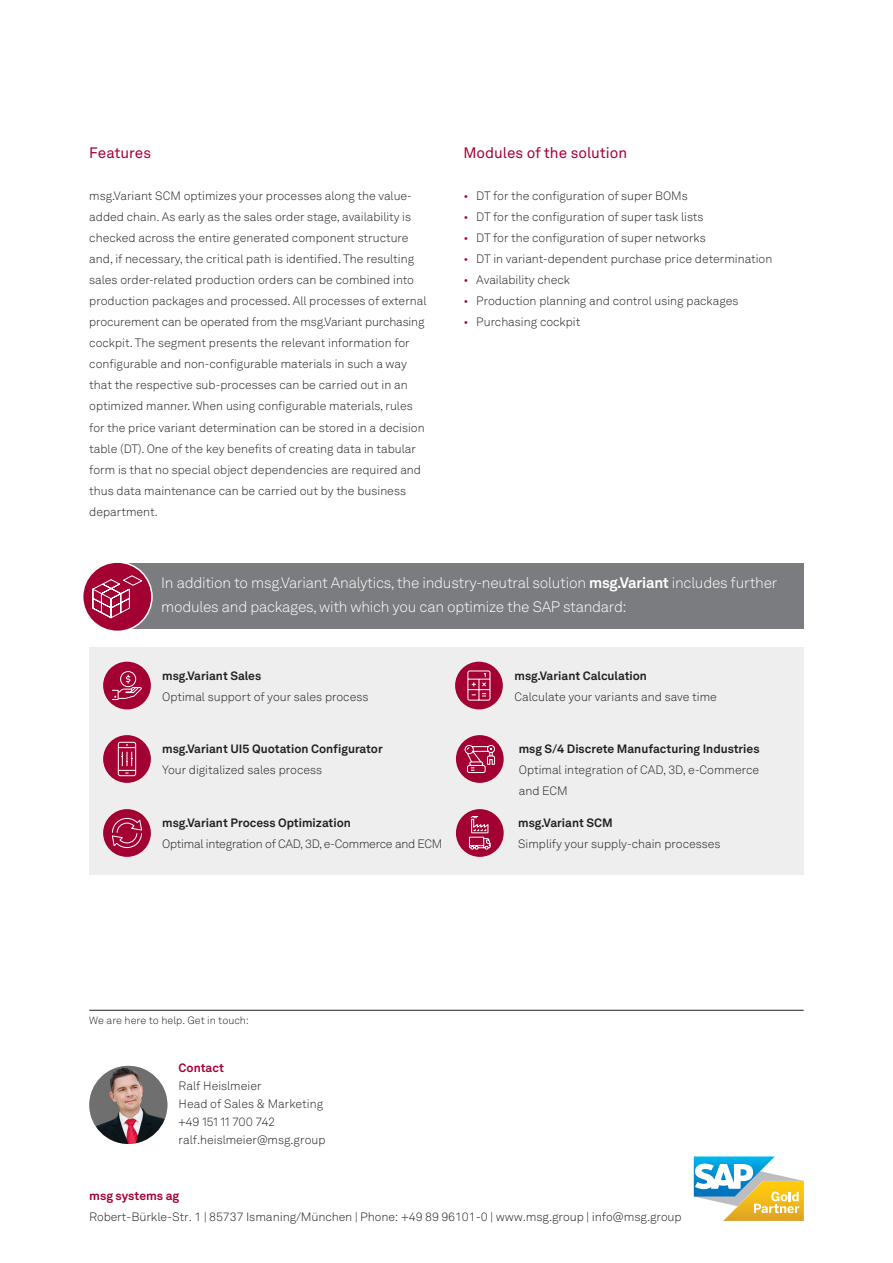
<style>
.page{position:relative;width:893px;height:1263px;background:#fff}
.page>*{position:absolute;margin:0;border:0;box-sizing:border-box;transform-origin:0 0}
.Zwischenüberschrift{font:300 15px/24px "Akkurat LL";letter-spacing:-.015em;color:#fff}
.Text_8pt{font:15px "Akkurat LL";color:#a40133}
.Zwischenüberschrift-2{font:15px "Akkurat LL";color:#a40133}
.Text_8pt-2{font:300 12px/21px "Akkurat LL";color:#231f20}
.Aufzählung_Bullet_8p{font:300 12px/21px "Akkurat LL";color:#231f20}
.Aufzählung_Bullet_8p-2{font:700 12px/21px "Akkurat LL";color:#231f20}
.Blocksatz_Fließtext{font:300 12px "Akkurat Std";letter-spacing:-.01em;color:#231f20}
.Ansprechpartner_7pt{font:300 12px "Akkurat LL";color:#231f20}
.Aufzählung_Bullet_8p-3{font:300 12px "Akkurat LL";letter-spacing:-.02em;color:#231f20}
.Blocksatz_Fließtext-2{font:700 12px "Akkurat Std";letter-spacing:-.005em;color:#a40133}
.Ansprechpartner_Name{font:700 12px "Akkurat LL";color:#a40133}
.Ansprechpartner_7pt-2{font:300 10.5px "Akkurat LL";color:#231f20}
.s1{font-family:"Akkurat Std";color:#a40133}
.s2{font-weight:700}
.s3{font-weight:300}
</style>
<div class="page">
<hr style="left:89px;top:1010px;width:715px;height:1px;background:#231f20">
<div style="left:115px;top:562px;width:689px;height:66px;background:#7a7c7f"></div>
<div style="left:89px;top:647px;width:715px;height:227px;background:#eeeeef"></div>
<div style="left:83px;top:562px;width:69px;height:69px;background:#a40133;border-radius:50%"></div>
<div style="left:82px;top:561px;width:71px;height:71px;border:2px solid #fff;border-radius:50%"></div>
<svg style="left:91px;top:575px;width:53px;height:44px"></svg>
<div style="left:103px;top:662px;width:48px;height:47px;background:#a40133;border-radius:50%"></div>
<div style="left:112px;top:690px;width:6px;height:10px;border:1px solid #fff"></div>
<div style="left:120px;top:671px;width:16px;height:16px;border:1px solid #fff;border-radius:50%"></div>
<svg style="left:114px;top:674px;width:28px;height:25px"></svg>
<div style="left:456px;top:735px;width:48px;height:48px;background:#a40133;border-radius:50%"></div>
<svg style="left:464px;top:745px;width:31px;height:28px"></svg>
<div style="left:103px;top:735px;width:48px;height:48px;background:#a40133;border-radius:50%"></div>
<div style="left:118px;top:742px;width:18px;height:34px;border:1px solid #fff;border-radius:2px"></div>
<svg style="left:118px;top:744px;width:18px;height:30px"></svg>
<div style="left:103px;top:809px;width:48px;height:48px;background:#a40133;border-radius:50%"></div>
<svg style="left:112px;top:818px;width:30px;height:30px"></svg>
<div style="left:456px;top:809px;width:48px;height:48px;background:#a40133;border-radius:50%"></div>
<svg style="left:469px;top:816px;width:22px;height:34px"></svg>
<div style="left:455px;top:662px;width:48px;height:47px;background:#a40133;border-radius:50%"></div>
<svg style="left:467px;top:670px;width:24px;height:31px"></svg>
<svg style="left:694px;top:1156px;width:110px;height:65px"></svg>
<img style="left:89px;top:1066px;width:78px;height:78px;border-radius:39px">
<p class="Zwischenüberschrift-2" style="left:89px;top:141px;width:63px">Features</p>
<p class="Text_8pt-2" style="left:89px;top:185px;width:339px">msg.Variant SCM optimizes your processes along the value&shy;added chain. As early as the sales order stage, availability is checked across the entire generated component structure and, if necessary, the critical path is identified. The resulting sales order-related production orders can be combined into production packages and processed. All processes of external procurement can be operated from the msg.Variant purchasing cockpit. The segment presents the relevant information for configurable and non-configurable materials in such a way that the respective sub-processes can be carried out in an optimized manner. When using configurable materials, rules for the price variant determination can be stored in a decision table (DT). One of the key benefits of creating data in tabular form is that no special object dependencies are required and thus data maintenance can be carried out by the business department.</p>
<p class="Text_8pt" style="left:463px;top:141px;width:165px">Modules of the solution</p>
<p class="Text_8pt-2" style="left:463px;top:185px;width:226px"><span class="s1">•</span> DT for the configuration of super BOMs</p>
<p class="Text_8pt-2" style="left:463px;top:206px;width:242px"><span class="s1">•</span> DT for the configuration of super task lists</p>
<p class="Text_8pt-2" style="left:463px;top:227px;width:244px"><span class="s1">•</span> DT for the configuration of super networks</p>
<p class="Text_8pt-2" style="left:463px;top:248px;width:310px"><span class="s1">•</span> DT in variant-dependent purchase price determination</p>
<p class="Text_8pt-2" style="left:463px;top:269px;width:108px"><span class="s1">•</span> Availability check</p>
<p class="Text_8pt-2" style="left:463px;top:290px;width:276px"><span class="s1">•</span> Production planning and control using packages</p>
<p class="Text_8pt-2" style="left:463px;top:311px;width:118px"><span class="s1">•</span> Purchasing cockpit</p>
<p class="Zwischenüberschrift" style="left:161px;top:570px;width:618px">In addition to msg.Variant Analytics, the industry-neutral solution <span class="s2">msg.Variant</span> includes further modules and packages, with which you can optimize the SAP standard:</p>
<p class="Aufzählung_Bullet_8p-2" style="left:162px;top:664px;width:101px">msg.Variant Sales</p>
<p class="Aufzählung_Bullet_8p" style="left:162px;top:686px;width:208px">Optimal support of your sales process</p>
<p class="Aufzählung_Bullet_8p-2" style="left:162px;top:738px;width:222px">msg.Variant UI5 Quotation Configurator<br><span class="s3">Your digitalized sales process</span></p>
<p class="Aufzählung_Bullet_8p-2" style="left:162px;top:811px;width:190px">msg.Variant Process Optimization</p>
<p class="Aufzählung_Bullet_8p-3" style="left:162px;top:835px;width:282px">Optimal integration of CAD, 3D, e-Commerce and ECM</p>
<p class="Ansprechpartner_7pt-2" style="left:89px;top:1013px;width:161px">We are here to help. Get in touch:</p>
<p class="Ansprechpartner_Name" style="left:179px;top:1059px;width:47px">Contact</p>
<p class="Ansprechpartner_7pt" style="left:179px;top:1077px;width:84px">Ralf Heislmeier</p>
<p class="Ansprechpartner_7pt" style="left:179px;top:1095px;width:146px">Head of Sales &amp; Marketing</p>
<p class="Ansprechpartner_7pt" style="left:179px;top:1113px;width:98px">+49 151 11 700 742</p>
<p class="Ansprechpartner_7pt" style="left:179px;top:1131px;width:148px">ralf.heislmeier@msg.group</p>
<p class="Aufzählung_Bullet_8p" style="left:514px;top:665px;width:204px"><span class="s2">msg.Variant Calculation<br></span>Calculate your variants and save time</p>
<p class="Aufzählung_Bullet_8p" style="left:519px;top:738px;width:242px;text-align:justify"><span class="s2">msg S/4 Discrete Manufacturing Industries </span>Optimal integration of CAD, 3D, e-Commerce and ECM</p>
<p class="Aufzählung_Bullet_8p-2" style="left:518px;top:811px;width:96px">msg.Variant SCM</p>
<p class="Aufzählung_Bullet_8p" style="left:518px;top:833px;width:204px">Simplify your supply-chain processes</p>
<p class="Blocksatz_Fließtext-2" style="left:89px;top:1188px;width:92px">msg systems ag</p>
<p class="Blocksatz_Fließtext" style="left:89px;top:1209px;width:594px">Robert-Bürkle-Str. 1 | 85737 Ismaning/München | Phone: +49 89 96101-0 | www.msg.group | info@msg.group</p>
</div>
